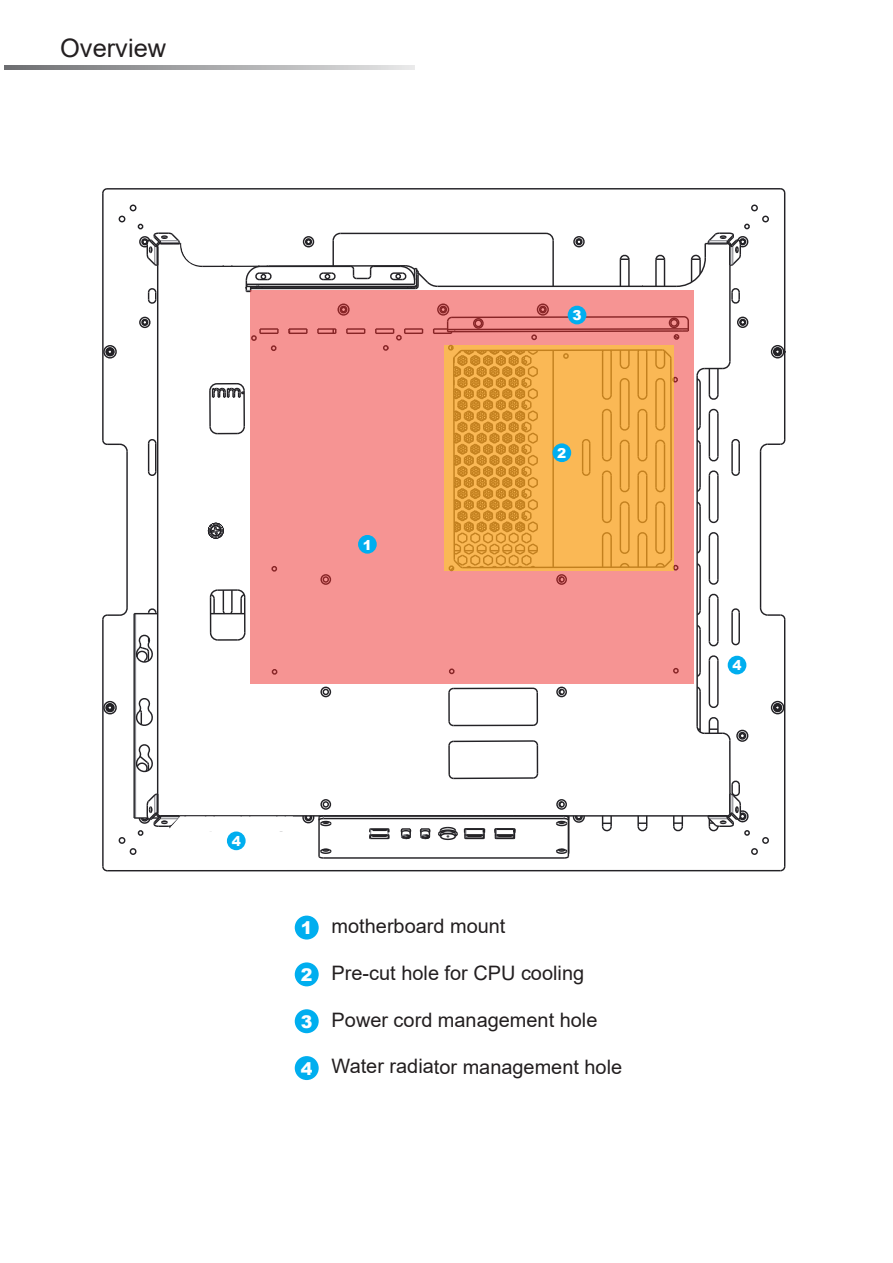
<style>
.page{position:relative;width:893px;height:1263px;background:#fff}
.page>*{position:absolute;margin:0;border:0;box-sizing:border-box;transform-origin:0 0}
.t1{font:25.5px "Arial";color:#231f20}
.t2{font:19.95px "Arial";color:#231f20}
.t3{font:900 17.55px "Arial";color:#fff}
.t4{font:900 13.65px "Arial";color:#fff}
.s1{font-weight:900;font-size:17.55px;color:#fff}
</style>
<div class="page">
<hr style="left:102px;top:193px;width:2px;height:247px;background:#232226">
<hr style="left:102px;top:619px;width:2px;height:247px;background:#232226">
<hr style="left:107px;top:870px;width:674px;height:1px;background:#232226">
<hr style="left:323px;top:857px;width:241px;height:2px;background:#232226">
<hr style="left:133px;top:614px;width:2px;height:204px;background:#232226">
<hr style="left:135px;top:614px;width:1px;height:204px;background:#7c7d83">
<hr style="left:157px;top:265px;width:1px;height:529px;background:#232226">
<hr style="left:323px;top:818px;width:241px;height:1px;background:#232226">
<hr style="left:180px;top:815px;width:528px;height:2px;background:#232226">
<hr style="left:453px;top:777px;width:80px;height:2px;background:#232226">
<hr style="left:453px;top:740px;width:80px;height:2px;background:#232226">
<hr style="left:453px;top:725px;width:80px;height:1px;background:#232226">
<hr style="left:453px;top:687px;width:80px;height:2px;background:#232226">
<hr style="left:318px;top:818px;width:2px;height:38px;background:#232226">
<hr style="left:448px;top:746px;width:2px;height:28px;background:#232226">
<hr style="left:448px;top:693px;width:2px;height:28px;background:#232226">
<svg style="left:438px;top:816px;width:15px;height:1px"></svg>
<hr style="left:568px;top:819px;width:1px;height:34px;background:#232226">
<hr style="left:696px;top:376px;width:2px;height:350px;background:#232226">
<hr style="left:699px;top:691px;width:2px;height:41px;background:#232226">
<hr style="left:709px;top:660px;width:1px;height:43px;background:#232226">
<hr style="left:729px;top:740px;width:2px;height:54px;background:#232226">
<hr style="left:717px;top:660px;width:2px;height:43px;background:#232226">
<hr style="left:760px;top:451px;width:1px;height:157px;background:#232226">
<hr style="left:784px;top:619px;width:1px;height:247px;background:#232226">
<hr style="left:784px;top:193px;width:1px;height:247px;background:#232226">
<hr style="left:107px;top:188px;width:673px;height:2px;background:#232226">
<svg style="left:102px;top:865px;width:7px;height:7px"></svg>
<div style="left:119px;top:837px;width:6px;height:7px;border:1px solid #232226;border-radius:50%"></div>
<div style="left:130px;top:848px;width:7px;height:7px;border:1px solid #232226;border-radius:50%"></div>
<div style="left:103px;top:701px;width:14px;height:13px;border:1px solid #232226;border-radius:50%"></div>
<div style="left:105px;top:703px;width:10px;height:9px;border:1px solid #232226;border-radius:50%"></div>
<div style="left:106px;top:703px;width:8px;height:9px;border:1px solid #232226;border-radius:50%"></div>
<div style="left:106px;top:704px;width:8px;height:7px;border:1px solid #232226;border-radius:50%"></div>
<svg style="left:135px;top:698px;width:18px;height:29px"></svg>
<svg style="left:135px;top:744px;width:18px;height:29px"></svg>
<svg style="left:102px;top:188px;width:6px;height:7px"></svg>
<div style="left:130px;top:205px;width:7px;height:6px;border:1px solid #232226;border-radius:50%"></div>
<div style="left:320px;top:799px;width:11px;height:11px;border:1px solid #232226;border-radius:50%"></div>
<div style="left:323px;top:801px;width:6px;height:7px;border:1px solid #232226;border-radius:50%"></div>
<div style="left:320px;top:687px;width:11px;height:10px;border:1px solid #232226;border-radius:50%"></div>
<svg style="left:323px;top:689px;width:6px;height:6px"></svg>
<svg style="left:448px;top:740px;width:7px;height:7px"></svg>
<svg style="left:448px;top:773px;width:7px;height:7px"></svg>
<svg style="left:448px;top:720px;width:7px;height:7px"></svg>
<svg style="left:448px;top:687px;width:7px;height:7px"></svg>
<div style="left:556px;top:799px;width:11px;height:11px;border:1px solid #232226;border-radius:50%"></div>
<svg style="left:558px;top:800px;width:6px;height:8px"></svg>
<div style="left:558px;top:801px;width:7px;height:7px;border:1px solid #232226;border-radius:50%"></div>
<svg style="left:532px;top:740px;width:7px;height:39px"></svg>
<svg style="left:601px;top:816px;width:12px;height:16px"></svg>
<div style="left:556px;top:687px;width:11px;height:10px;border:1px solid #232226;border-radius:50%"></div>
<svg style="left:531px;top:687px;width:8px;height:39px"></svg>
<svg style="left:558px;top:688px;width:6px;height:8px"></svg>
<div style="left:558px;top:689px;width:7px;height:6px;border:1px solid #232226;border-radius:50%"></div>
<svg style="left:637px;top:816px;width:11px;height:16px"></svg>
<svg style="left:672px;top:816px;width:12px;height:16px"></svg>
<svg style="left:696px;top:685px;width:5px;height:8px"></svg>
<div style="left:736px;top:730px;width:12px;height:12px;border:1px solid #232226;border-radius:50%"></div>
<svg style="left:696px;top:716px;width:35px;height:26px"></svg>
<div style="left:738px;top:732px;width:8px;height:8px;border:1px solid #232226;border-radius:50%"></div>
<svg style="left:739px;top:733px;width:6px;height:6px"></svg>
<div style="left:751px;top:848px;width:7px;height:7px;border:1px solid #232226;border-radius:50%"></div>
<svg style="left:779px;top:865px;width:7px;height:7px"></svg>
<div style="left:762px;top:837px;width:7px;height:7px;border:1px solid #232226;border-radius:50%"></div>
<svg style="left:708px;top:702px;width:11px;height:6px"></svg>
<div style="left:771px;top:701px;width:13px;height:13px;border:1px solid #232226;border-radius:50%"></div>
<div style="left:773px;top:703px;width:9px;height:9px;border:1px solid #232226;border-radius:50%"></div>
<svg style="left:759px;top:606px;width:27px;height:15px"></svg>
<svg style="left:759px;top:438px;width:27px;height:15px"></svg>
<div style="left:771px;top:345px;width:13px;height:13px;border:1px solid #232226;border-radius:50%"></div>
<div style="left:773px;top:347px;width:9px;height:9px;border:1px solid #232226;border-radius:50%"></div>
<div style="left:751px;top:205px;width:7px;height:6px;border:1px solid #232226;border-radius:50%"></div>
<div style="left:762px;top:216px;width:7px;height:6px;border:1px solid #232226;border-radius:50%"></div>
<svg style="left:779px;top:188px;width:7px;height:6px"></svg>
<svg style="left:774px;top:348px;width:12px;height:8px"></svg>
<svg style="left:774px;top:704px;width:7px;height:8px"></svg>
<svg style="left:106px;top:704px;width:7px;height:8px"></svg>
<svg style="left:369px;top:828px;width:21px;height:12px"></svg>
<svg style="left:494px;top:828px;width:22px;height:12px"></svg>
<svg style="left:400px;top:828px;width:12px;height:12px"></svg>
<svg style="left:555px;top:847px;width:15px;height:12px"></svg>
<svg style="left:419px;top:826px;width:67px;height:15px"></svg>
<svg style="left:318px;top:847px;width:14px;height:12px"></svg>
<svg style="left:302px;top:815px;width:35px;height:12px"></svg>
<svg style="left:551px;top:815px;width:34px;height:12px"></svg>
<svg style="left:706px;top:780px;width:44px;height:56px"></svg>
<svg style="left:5px;top:65px;width:410px;height:5px;background:#a9a9ab"></svg>
<div style="left:295px;top:915px;width:24px;height:24px;background:#00aeef;border-radius:50%"></div>
<div style="left:295px;top:962px;width:24px;height:24px;background:#00aeef;border-radius:50%"></div>
<div style="left:295px;top:1009px;width:24px;height:24px;background:#00aeef;border-radius:50%"></div>
<div style="left:295px;top:1056px;width:24px;height:24px;background:#00aeef;border-radius:50%"></div>
<div style="left:227px;top:831px;width:19px;height:19px;background:#00aeef;border-radius:50%"></div>
<svg style="left:134px;top:792px;width:159px;height:45px"></svg>
<svg style="left:102px;top:216px;width:648px;height:462px"></svg>
<p class="t1" style="left:60px;top:31px;width:108px">Overview</p>
<p class="t4" style="left:363px;top:535px;width:11px">1</p>
<p class="t4" style="left:572px;top:306px;width:11px">3</p>
<p class="t4" style="left:557px;top:443px;width:11px">2</p>
<p class="t4" style="left:232px;top:831px;width:11px">4</p>
<p class="t2" style="left:332px;top:912px;width:175px">motherboard mount</p>
<p class="t3" style="left:301px;top:915px;width:13px">1</p>
<p class="t2" style="left:301px;top:959px;width:285px"><span class="s1">2</span> Pre-cut hole for CPU cooling</p>
<p class="t2" style="left:301px;top:1006px;width:298px"><span class="s1">3</span> Power cord management hole</p>
<p class="t2" style="left:301px;top:1053px;width:323px"><span class="s1">4</span> Water radiator management hole</p>
<p class="t4" style="left:732px;top:656px;width:11px">4</p>
</div>
